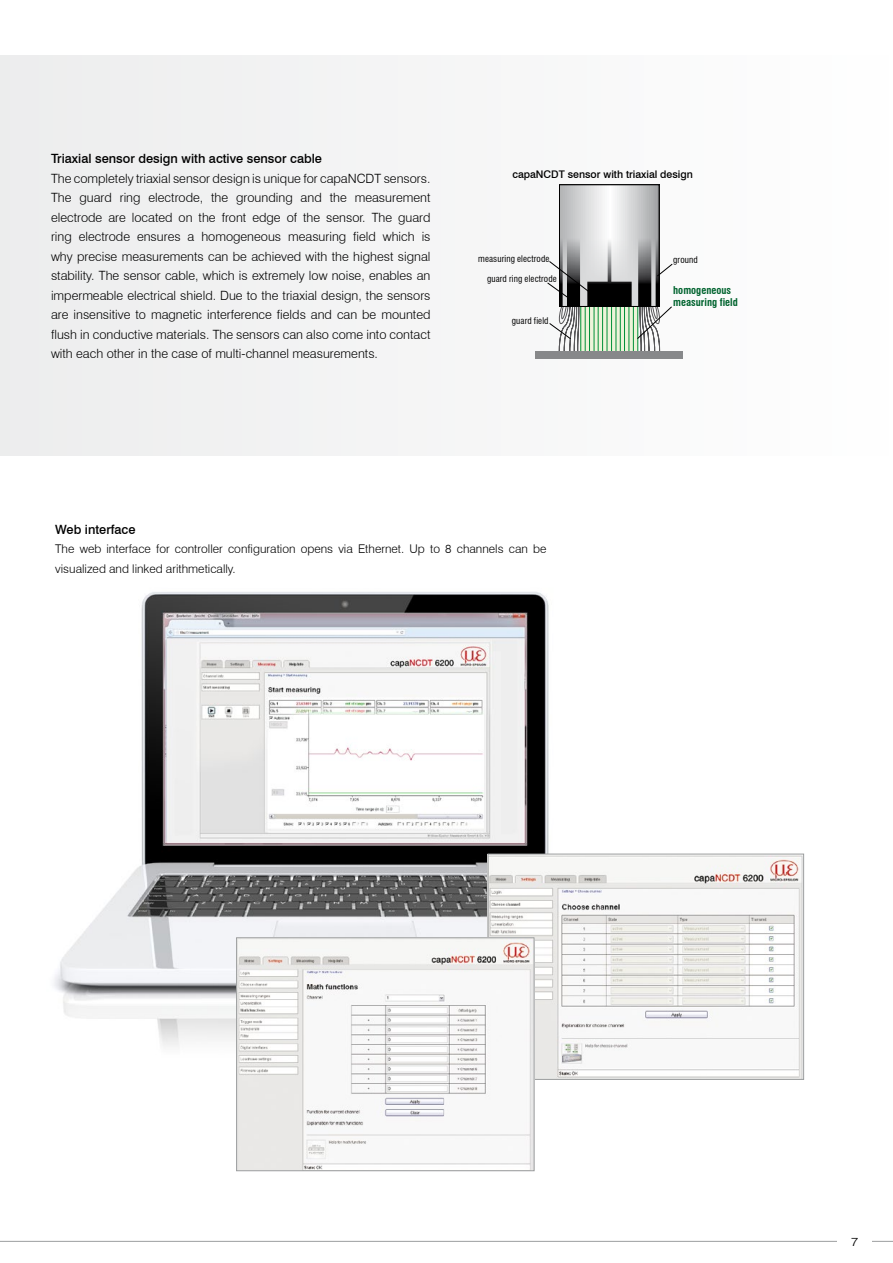
<style>
.page{position:relative;width:893px;height:1263px;background:#fff}
.page>*{position:absolute;margin:0;border:0;box-sizing:border-box;transform-origin:0 0}
.t1{font:300 12.75px/19.5px "Swiss 721 BT";color:#000;text-align:justify}
.t2{font:500 12.75px "Swiss 721 BT";color:#000}
.t3{font:300 12px/19.5px "Swiss 721 BT";color:#000}
.t4{font:300 12px "Swiss 721 BT";color:#000;scale:1.18 1}
.t5{font:500 10.5px "Swiss 721 BT";color:#000}
.t6{font:700 condensed 10.5px/12.6px "Swiss 721 BT";color:#00632e}
.t7{font:condensed 9px "Swiss 721 BT";letter-spacing:.01em;color:#000}
</style>
<div class="page">
<hr style="left:0;top:1241px;width:893px;height:1px;background:#9c9e9f">
<div style="left:838px;top:1220px;width:34px;height:43px;background:#fff"></div>
<div style="left:0;top:55px;width:893px;height:400px;background:#f5f5f5"></div>
<svg style="left:591px;top:307px;width:46px;height:44px;background:#daebcc"></svg>
<hr style="left:633px;top:306px;width:1px;height:45px;background:#009037">
<hr style="left:629px;top:306px;width:1px;height:45px;background:#009037">
<hr style="left:624px;top:307px;width:1px;height:44px;background:#009037">
<hr style="left:620px;top:306px;width:1px;height:45px;background:#009037">
<hr style="left:616px;top:306px;width:1px;height:45px;background:#009037">
<hr style="left:611px;top:306px;width:1px;height:45px;background:#009037">
<hr style="left:594px;top:307px;width:1px;height:45px;background:#009037">
<hr style="left:598px;top:306px;width:1px;height:45px;background:#009037">
<hr style="left:602px;top:306px;width:1px;height:45px;background:#009037">
<hr style="left:607px;top:307px;width:1px;height:45px;background:#009037">
<img style="left:561px;top:187px;width:96px;height:118px">
<div style="left:559px;top:185px;width:100px;height:122px;border:1px solid #000"></div>
<div style="left:535px;top:351px;width:148px;height:8px;background:#87888a"></div>
<svg style="left:657px;top:264px;width:16px;height:13px"></svg>
<svg style="left:637px;top:299px;width:35px;height:52px"></svg>
<svg style="left:547px;top:261px;width:44px;height:90px"></svg>
<img style="left:54px;top:592px;width:635px;height:511px">
<img style="left:490px;top:856px;width:312px;height:221px">
<div style="left:488px;top:854px;width:316px;height:225px;border:1px solid #9c9e9f"></div>
<img style="left:238px;top:939px;width:294px;height:230px">
<div style="left:236px;top:937px;width:298px;height:234px;border:1px solid #9c9e9f"></div>
<p class="t2" style="left:51px;top:151px;width:272px">Triaxial sensor design with active sensor cable</p>
<p class="t1" style="left:51px;top:168px;width:381px">The completely triaxial sensor design is unique for capaNCDT sensors.<br>The guard ring electrode, the grounding and the measurement electrode are located on the front edge of the sensor. The guard ring electrode ensures a homogeneous measuring field which is why precise measurements can be achieved with the highest signal stability. The sensor cable, which is extremely low noise, enables an impermeable electrical shield. Due to the triaxial design, the sensors are insensitive to magnetic interference fields and can be mounted flush in conductive materials. The sensors can also come into contact with each other in the case of multi-channel measurements.</p>
<p class="t5" style="left:512px;top:168px;width:182px">capaNCDT sensor with triaxial design</p>
<p class="t7" style="left:478px;top:253px;width:73px">measuring electrode</p>
<p class="t7" style="left:487px;top:273px;width:71px">guard ring electrode</p>
<p class="t7" style="left:512px;top:315px;width:38px">guard field</p>
<p class="t7" style="left:673px;top:255px;width:26px">ground</p>
<p class="t6" style="left:673px;top:284px;width:66px">homogeneous measuring field</p>
<p class="t2" style="left:55px;top:521px;width:82px">Web interface</p>
<p class="t3" style="left:55px;top:539px;width:493px">The web interface for controller configuration opens via Ethernet. Up to 8 channels can be visualized and linked arithmetically.</p>
<p class="t4" style="left:851px;top:1235px;width:8px">7</p>
</div>
